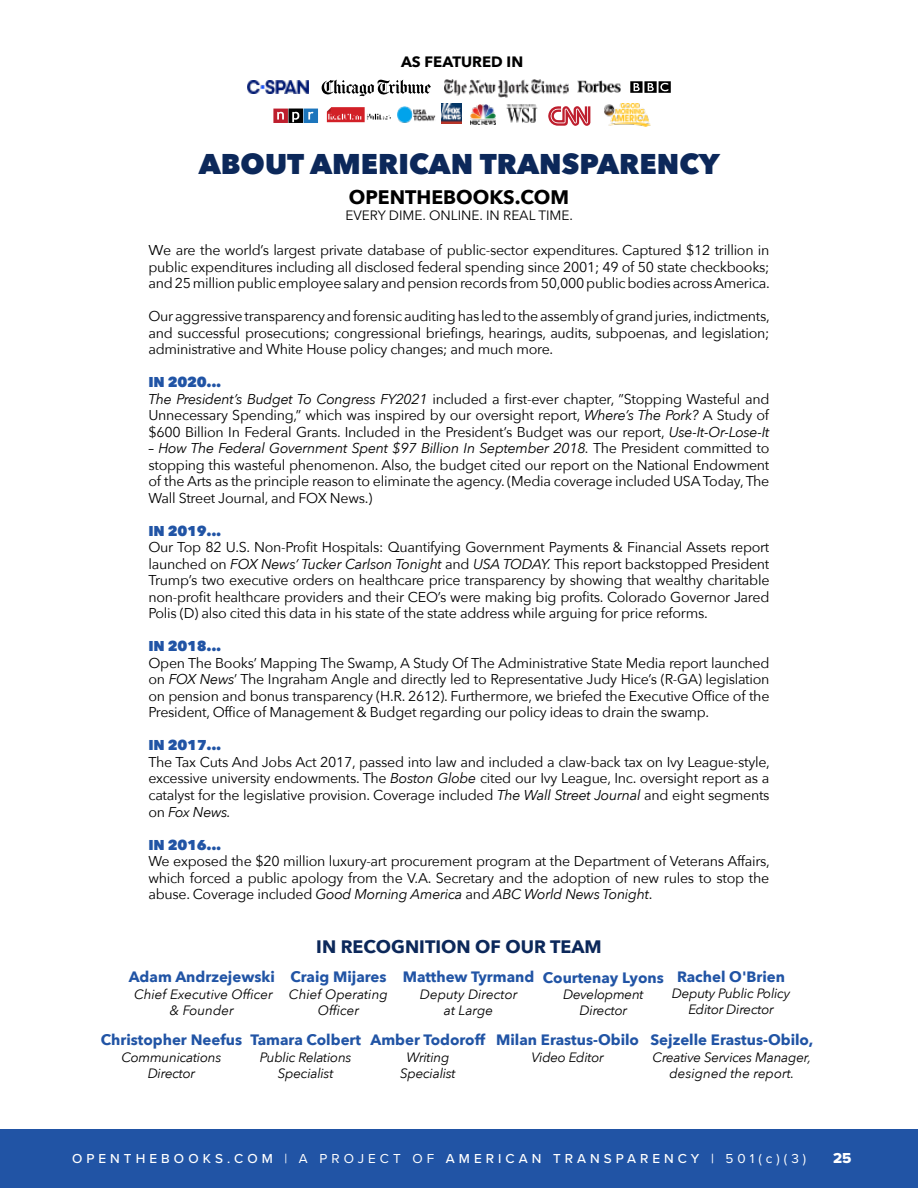
<style>
.page{position:relative;width:918px;height:1188px;background:#fff}
.page>*{position:absolute;margin:0;border:0;box-sizing:border-box;transform-origin:0 0}
.t1{font:800 28.5px "Avenir Next";color:#0c285a}
.t2{font:700 19.5px "Avenir Next";color:#000}
.t3{font:700 18px "Avenir Next";color:#0c285a}
.t4{font:700 15px "Avenir Next";color:#2154a5}
.t5{font:700 15px "Avenir Next";color:#000}
.t6{font:15px "Proxima Nova Extrabld";color:#fff}
.t7{font:14.25px/16.5px "Avenir Next";letter-spacing:-.02em;color:#000;text-align:justify}
.t8{font:14.25px/16.5px "Avenir Next";letter-spacing:-.02em;color:#000;text-align:justify;scale:1.09 1}
.t9{font:800 14.25px "Avenir Next";letter-spacing:-.02em;color:#2154a5}
.t10{font:italic 13.5px/16.2px "Avenir Next";letter-spacing:-.02em;color:#000;text-align:center}
.t11{font:italic 13.5px/16.5px "Avenir Next";color:#000;text-align:center}
.t12{font:500 13.5px "Proxima Nova";letter-spacing:.3em;color:#fff}
.t13{font:13.5px "Avenir Next";color:#000}
.s1{font-weight:800;color:#2154a5}
.s2{font-style:italic}
.s3{font-weight:400}
</style>
<div class="page">
<div style="left:0;top:1130px;width:918px;height:58px;background:#2154a5"></div>
<img style="left:247px;top:81px;width:61px;height:12px">
<svg style="left:322px;top:80px;width:109px;height:16px"></svg>
<img style="left:577px;top:81px;width:44px;height:12px">
<img style="left:445px;top:80px;width:123px;height:17px">
<svg style="left:630px;top:81px;width:41px;height:12px"></svg>
<img style="left:604px;top:104px;width:47px;height:22px">
<img style="left:507px;top:104px;width:30px;height:19px">
<img style="left:398px;top:107px;width:38px;height:16px">
<img style="left:471px;top:104px;width:25px;height:21px">
<img style="left:442px;top:104px;width:20px;height:20px">
<svg style="left:548px;top:106px;width:42px;height:20px"></svg>
<img style="left:327px;top:107px;width:64px;height:15px">
<svg style="left:273px;top:109px;width:45px;height:14px"></svg>
<p class="t5" style="left:401px;top:49px;width:124px">AS FEATURED IN</p>
<h1 class="t1" style="left:199px;top:146px;width:523px">ABOUT AMERICAN TRANSPARENCY</h1>
<h2 class="t2" style="left:349px;top:180px;width:222px">OPENTHEBOOKS.COM</h2>
<p class="t13" style="left:345px;top:204px;width:229px">EVERY DIME. ONLINE. IN REAL TIME.</p>
<p class="t8" style="left:148px;top:242px;width:572px">We are the world’s largest private database of public-sector expenditures. Captured $12 trillion in public expenditures including all disclosed federal spending since 2001; 49 of 50 state checkbooks; and 25 million public employee salary and pension records from 50,000 public bodies across America.</p>
<p class="t7" style="left:148px;top:308px;width:623px">Our aggressive transparency and forensic auditing has led to the assembly of grand juries, indictments, and successful prosecutions; congressional briefings, hearings, audits, subpoenas, and legislation; administrative and White House policy changes; and much more.</p>
<p class="t7" style="left:148px;top:374px;width:623px;text-align:left"><span class="s1">IN 2020...<br></span><span class="s2">The President’s Budget To Congress FY2021</span> included a first-ever chapter, ”Stopping Wasteful and Unnecessary Spending,” which was inspired by our oversight report, <span class="s2">Where’s The Pork?</span> A Study of $600 Billion In Federal Grants. Included in the President’s Budget was our report, <span class="s2">Use-It-Or-Lose-It</span></p>
<p class="t7" style="left:148px;top:440px;width:623px"><span class="s2">– How The Federal Government Spent $97 Billion In September 2018.</span> The President committed to stopping this wasteful phenomenon. Also, the budget cited our report on the National Endowment of the Arts as the principle reason to eliminate the agency. (Media coverage included USA Today, The Wall Street Journal, and FOX News.)</p>
<p class="t9" style="left:148px;top:522px;width:74px">IN 2019...</p>
<p class="t7" style="left:148px;top:539px;width:623px">Our Top 82 U.S. Non-Profit Hospitals: Quantifying Government Payments &amp; Financial Assets report launched on <span class="s2">FOX News’ Tucker Carlson Tonight</span> and <span class="s2">USA TODAY.</span> This report backstopped President Trump’s two executive orders on healthcare price transparency by showing that wealthy charitable non-profit healthcare providers and their CEO’s were making big profits. Colorado Governor Jared Polis (D) also cited this data in his state of the state address while arguing for price reforms.</p>
<p class="t9" style="left:148px;top:638px;width:74px">IN 2018...</p>
<p class="t7" style="left:148px;top:654px;width:623px">Open The Books’ Mapping The Swamp, A Study Of The Administrative State Media report launched on <span class="s2">FOX News</span>’ The Ingraham Angle and directly led to Representative Judy Hice’s (R-GA) legislation on pension and bonus transparency (H.R. 2612). Furthermore, we briefed the Executive Office of the President, Office of Management &amp; Budget regarding our policy ideas to drain the swamp.</p>
<p class="t9" style="left:148px;top:737px;width:74px">IN 2017...</p>
<p class="t7" style="left:148px;top:753px;width:623px">The Tax Cuts And Jobs Act 2017, passed into law and included a claw-back tax on Ivy League-style, excessive university endowments. The <span class="s2">Boston Globe</span> cited our Ivy League, Inc. oversight report as a catalyst for the legislative provision. Coverage included <span class="s2">The Wall Street Journal</span> and eight segments on <span class="s2">Fox News.</span></p>
<p class="t9" style="left:148px;top:836px;width:74px">IN 2016...</p>
<p class="t7" style="left:148px;top:852px;width:623px">We exposed the $20 million luxury-art procurement program at the Department of Veterans Affairs, which forced a public apology from the V.A. Secretary and the adoption of new rules to stop the abuse. Coverage included <span class="s2">Good Morning America</span> and <span class="s2">ABC World News Tonight</span>.</p>
<p class="t4" style="left:129px;top:964px;width:148px">Adam Andrzejewski</p>
<p class="t11" style="left:134px;top:985px;width:140px">Chief Executive Officer &amp; Founder</p>
<p class="t3" style="left:316px;top:931px;width:287px">IN RECOGNITION OF OUR TEAM</p>
<p class="t4" style="left:290px;top:964px;width:98px">Craig Mijares</p>
<p class="t11" style="left:289px;top:985px;width:100px">Chief Operating<br>Officer</p>
<p class="t4" style="left:403px;top:964px;width:133px">Matthew Tyrmand</p>
<p class="t11" style="left:420px;top:985px;width:99px">Deputy Director at Large</p>
<p class="t4" style="left:543px;top:964px;width:122px">Courtenay Lyons</p>
<p class="t10" style="left:563px;top:985px;width:82px">Development<br>Director</p>
<p class="t4" style="left:677px;top:964px;width:110px">Rachel O'Brien</p>
<p class="t10" style="left:672px;top:985px;width:120px">Deputy Public Policy<br>Editor Director</p>
<p class="t4" style="left:101px;top:1027px;width:143px">Christopher Neefus</p>
<p class="t10" style="left:122px;top:1048px;width:101px">Communications<br>Director</p>
<p class="t4" style="left:251px;top:1027px;width:112px">Tamara Colbert</p>
<p class="t10" style="left:260px;top:1048px;width:93px">Public Relations<br>Specialist</p>
<p class="t4" style="left:371px;top:1027px;width:116px">Amber Todoroff</p>
<p class="t10" style="left:400px;top:1048px;width:57px">Writing<br>Specialist</p>
<p class="t4" style="left:496px;top:1027px;width:144px">Milan Erastus-Obilo</p>
<p class="t10" style="left:531px;top:1048px;width:74px">Video Editor</p>
<p class="t4" style="left:650px;top:1027px;width:165px">Sejzelle Erastus-Obilo,</p>
<p class="t10" style="left:653px;top:1048px;width:160px">Creative Services Manager, designed the report.</p>
<p class="t12" style="left:72px;top:1149px;width:736px">OPENTHEBOOKS.COM <span class="s3">| A PROJECT OF</span> AMERICAN TRANSPARENCY | <span class="s3">501(c)(3)</span></p>
<p class="t6" style="left:833px;top:1147px;width:20px">25</p>
</div>
